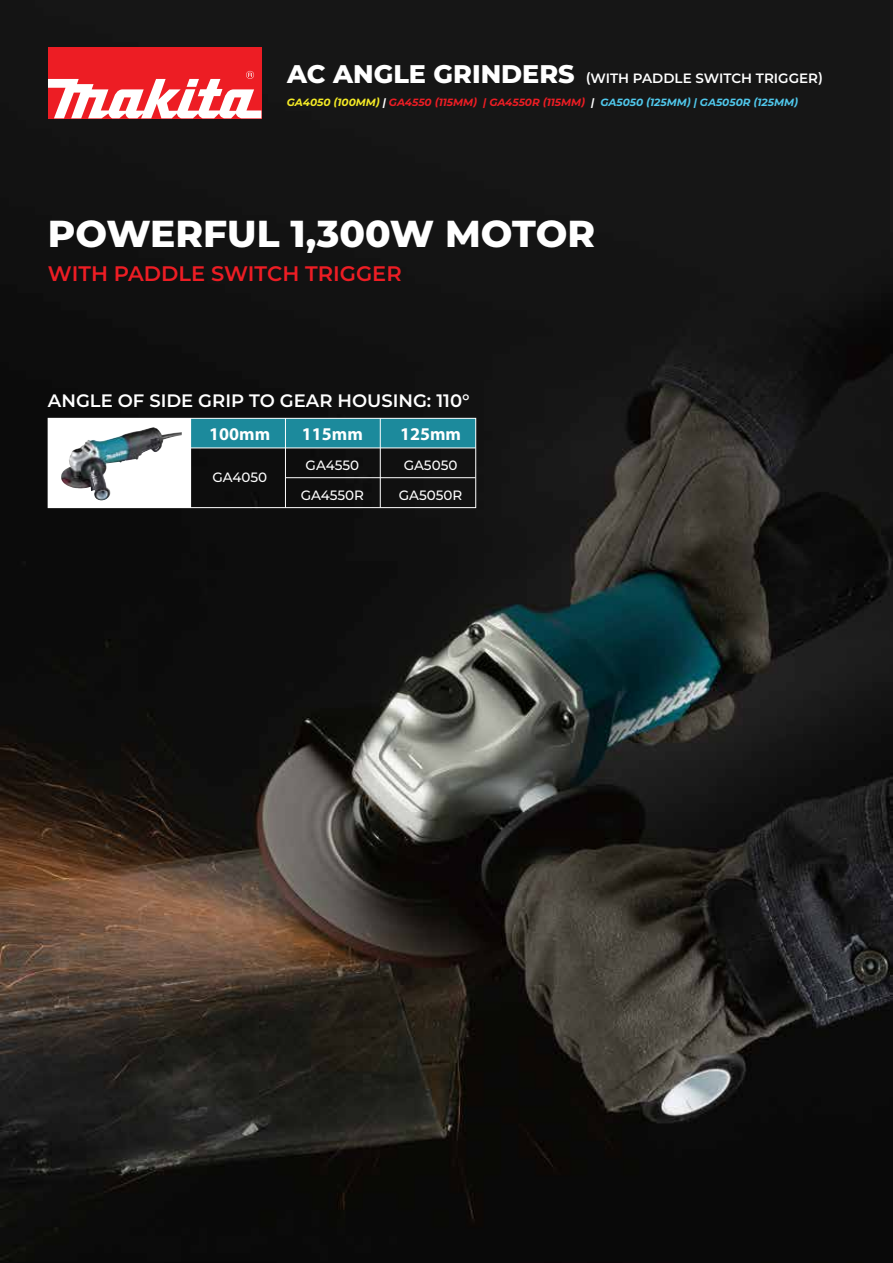
<style>
.page{position:relative;width:893px;height:1263px;background:#fff}
.page>*{position:absolute;margin:0;border:0;box-sizing:border-box;transform-origin:0 0}
.t1{font:800 37.5px "Montserrat";color:#fff}
.t2{font:600 21px "Montserrat";color:#ed1d24}
.t3{font:600 18px "Montserrat";color:#fff}
.t4{font:700 18px "Myriad Pro";color:#fff}
.t5{font:600 13.5px "Montserrat";color:#fff}
.t6{font:500 13.5px "Montserrat";color:#fff}
.t7{font:italic 700 10.5px "Montserrat";color:#ed1d24}
.s1{font-weight:800;font-size:25.5px}
.s2{color:#f5eb26}
.s3{color:#fff}
.s4{color:#50c8ec}
</style>
<div class="page">
<img style="left:0;top:0;width:893px;height:1263px">
<div style="left:48px;top:47px;width:213px;height:71px;background:#ed1d24"></div>
<svg style="left:48px;top:71px;width:213px;height:47px"></svg>
<div style="left:48px;top:418px;width:143px;height:90px;background:#fff"></div>
<img style="left:61px;top:427px;width:91px;height:61px">
<div style="left:191px;top:418px;width:285px;height:30px;background:#1c8a9c"></div>
<div style="left:48px;top:418px;width:428px;height:90px;border:1px solid #fff"></div>
<hr style="left:191px;top:448px;width:285px;height:1px;background:#fff">
<hr style="left:380px;top:418px;width:1px;height:90px;background:#fff">
<hr style="left:285px;top:418px;width:1px;height:90px;background:#fff">
<hr style="left:190px;top:418px;width:1px;height:90px;background:#fff">
<hr style="left:285px;top:477px;width:191px;height:1px;background:#fff">
<p class="t5" style="left:287px;top:68px;width:537px"><span class="s1">AC ANGLE GRINDERS</span> (WITH PADDLE SWITCH TRIGGER)</p>
<p class="t7" style="left:287px;top:94px;width:513px"><span class="s2">GA4050 (100MM)</span> <span class="s3">|</span> GA4550 (115MM) | GA4550R (115MM) <span class="s3">|</span> <span class="s4">GA5050 (125MM) | GA5050R (125MM)</span></p>
<h1 class="t1" style="left:48px;top:206px;width:549px">POWERFUL 1,300W MOTOR</h1>
<h2 class="t2" style="left:48px;top:259px;width:355px">WITH PADDLE SWITCH TRIGGER</h2>
<h3 class="t3" style="left:48px;top:388px;width:423px">ANGLE OF SIDE GRIP TO GEAR HOUSING: 110°</h3>
<h3 class="t4" style="left:302px;top:422px;width:62px">115mm</h3>
<p class="t6" style="left:306px;top:455px;width:55px">GA4550</p>
<p class="t6" style="left:301px;top:485px;width:65px">GA4550R</p>
<h3 class="t4" style="left:209px;top:422px;width:62px">100mm</h3>
<p class="t6" style="left:212px;top:467px;width:56px">GA4050</p>
<h3 class="t4" style="left:400px;top:422px;width:62px">125mm</h3>
<p class="t6" style="left:404px;top:455px;width:55px">GA5050</p>
<p class="t6" style="left:399px;top:485px;width:65px">GA5050R</p>
</div>
